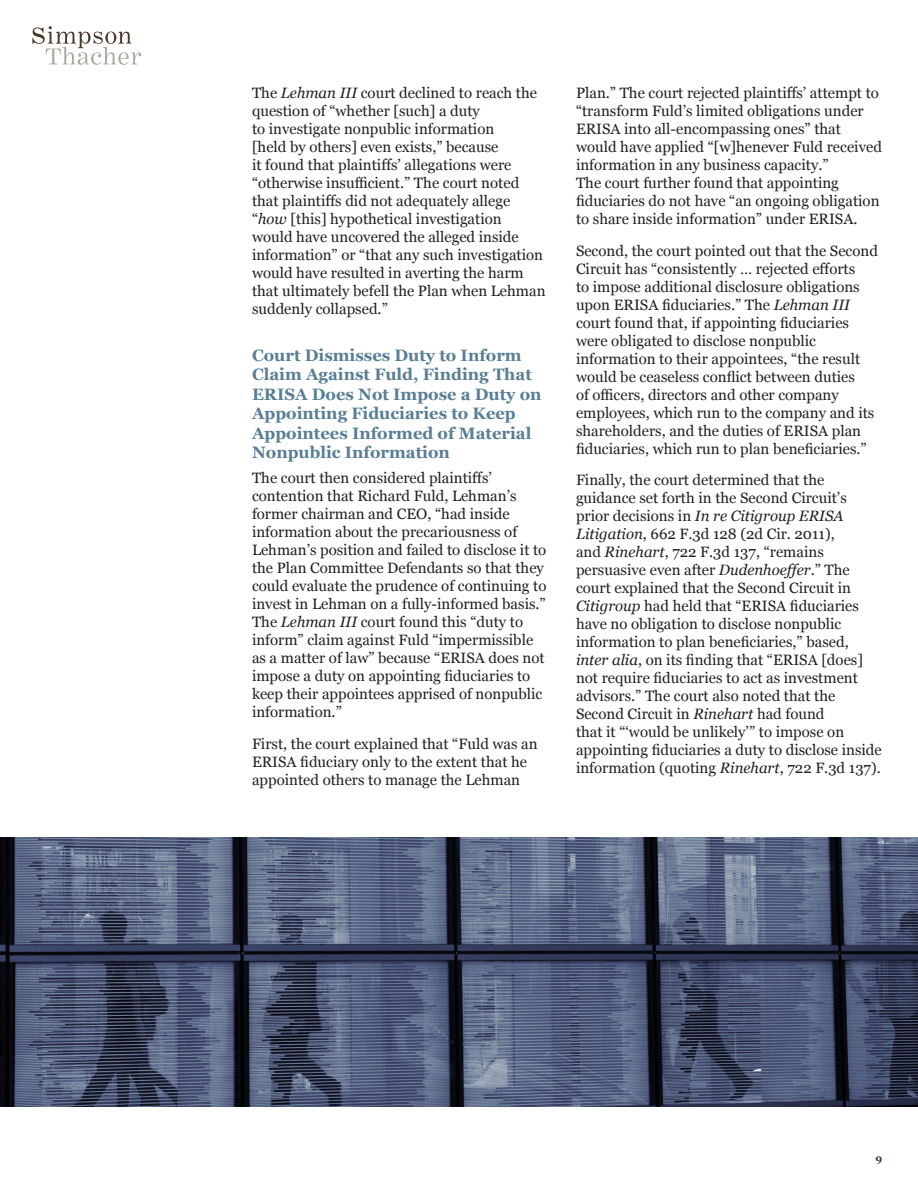
<style>
.page{position:relative;width:918px;height:1188px;background:#fff}
.page>*{position:absolute;margin:0;border:0;box-sizing:border-box;transform-origin:0 0}
.Subhead7533{font:700 16.5px/19.5px "Georgia";color:#577e95}
.Standard_Text{font:15px/18px "Georgia";color:#231f20}
.t1{font:700 10.5px "Georgia";color:#493728}
.s1{font-style:italic}
</style>
<div class="page">
<svg style="left:32px;top:26px;width:109px;height:39px"></svg>
<img style="left:0;top:837px;width:918px;height:270px">
<p class="Standard_Text" style="left:252px;top:84px;width:295px">The <span class="s1">Lehman III</span> court declined to reach the question of “whether [such] a duty<br>to investigate nonpublic information<br>[held by others] even exists,” because<br>it found that plaintiffs’ allegations were “otherwise insufficient.” The court noted that plaintiffs did not adequately allege “<span class="s1">how</span> [this] hypothetical investigation would have uncovered the alleged inside information” or “that any such investigation would have resulted in averting the harm that ultimately befell the Plan when Lehman suddenly collapsed.”</p>
<p class="Subhead7533" style="left:252px;top:345px;width:291px">Court Dismisses Duty to Inform<br>Claim Against Fuld, Finding That<br>ERISA Does Not Impose a Duty on<br>Appointing Fiduciaries to Keep<br>Appointees Informed of Material<br>Nonpublic Information</p>
<p class="Standard_Text" style="left:252px;top:468px;width:296px">The court then considered plaintiffs’ contention that Richard Fuld, Lehman’s former chairman and CEO, “had inside information about the precariousness of Lehman’s position and failed to disclose it to the Plan Committee Defendants so that they could evaluate the prudence of continuing to invest in Lehman on a fully-informed basis.” The <span class="s1">Lehman III</span> court found this “duty to inform” claim against Fuld “impermissible as a matter of law” because “ERISA does not impose a duty on appointing fiduciaries to keep their appointees apprised of nonpublic information.”</p>
<p class="Standard_Text" style="left:252px;top:734px;width:287px">First, the court explained that “Fuld was an<br>ERISA fiduciary only to the extent that he appointed others to manage the Lehman</p>
<p class="Standard_Text" style="left:576px;top:84px;width:307px">Plan.” The court rejected plaintiffs’ attempt to “transform Fuld’s limited obligations under ERISA into all-encompassing ones” that would have applied “[w]henever Fuld received information in any business capacity.”<br>The court further found that appointing fiduciaries do not have “an ongoing obligation to share inside information” under ERISA.</p>
<p class="Standard_Text" style="left:576px;top:241px;width:304px">Second, the court pointed out that the Second Circuit has “consistently … rejected efforts<br>to impose additional disclosure obligations upon ERISA fiduciaries.” The <span class="s1">Lehman III </span>court found that, if appointing fiduciaries were obligated to disclose nonpublic information to their appointees, “the result would be ceaseless conflict between duties<br>of officers, directors and other company employees, which run to the company and its shareholders, and the duties of ERISA plan fiduciaries, which run to plan beneficiaries.”</p>
<p class="Standard_Text" style="left:576px;top:471px;width:307px">Finally, the court determined that the guidance set forth in the Second Circuit’s prior decisions in <span class="s1">In re Citigroup ERISA Litigation</span>, 662 F.3d 128 (2d Cir. 2011),<br>and <span class="s1">Rinehart</span>, 722 F.3d 137, “remains persuasive even after <span class="s1">Dudenhoeffer</span>.” The court explained that the Second Circuit in <span class="s1">Citigroup</span> had held that “ERISA fiduciaries have no obligation to disclose nonpublic information to plan beneficiaries,” based, <span class="s1">inter alia</span>, on its finding that “ERISA [does] not require fiduciaries to act as investment advisors.” The court also noted that the Second Circuit in <span class="s1">Rinehart</span> had found<br>that it “‘would be unlikely’” to impose on appointing fiduciaries a duty to disclose inside information (quoting <span class="s1">Rinehart</span>, 722 F.3d 137).</p>
<p class="t1" style="left:876px;top:1151px;width:8px">9</p>
</div>
